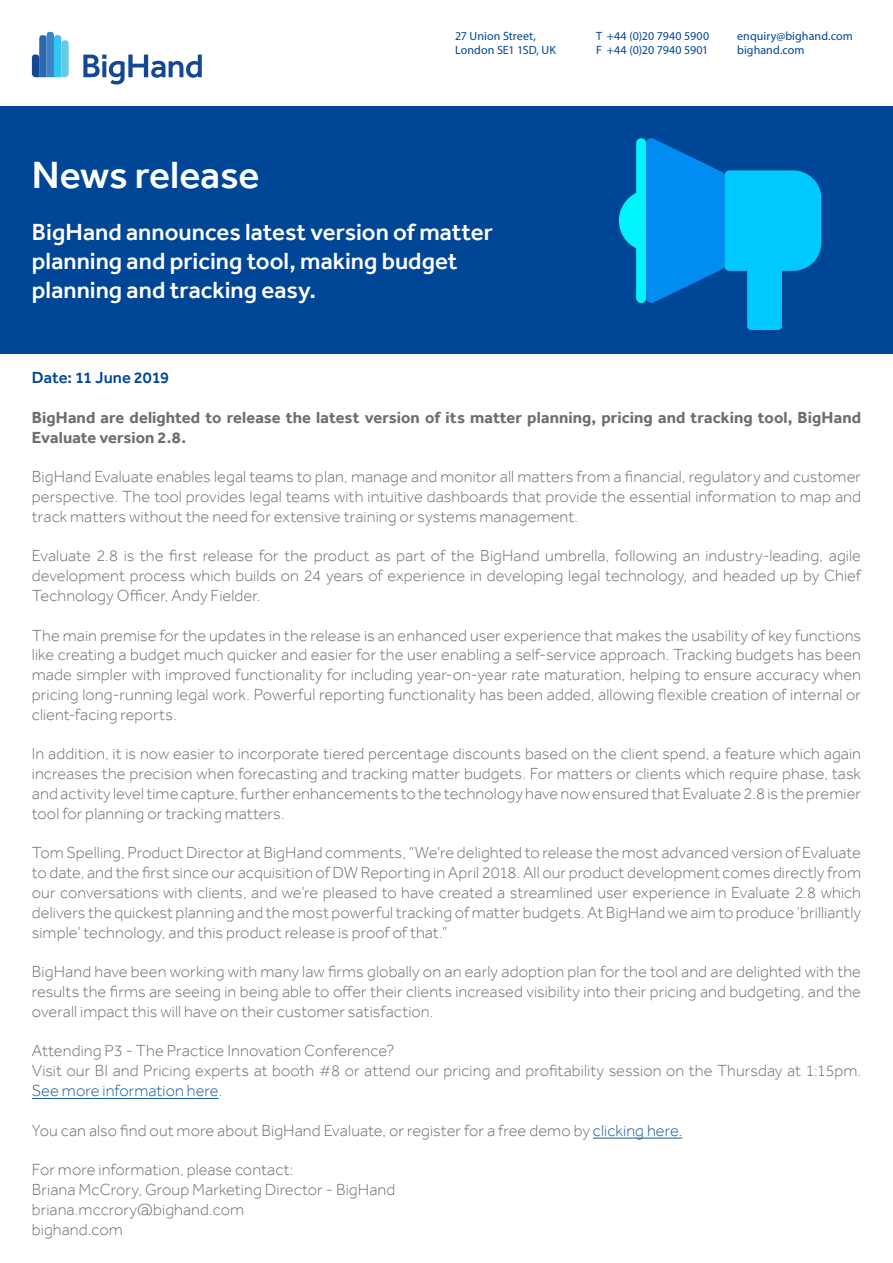
<style>
.page{position:relative;width:893px;height:1263px;background:#fff}
.page>*{position:absolute;margin:0;border:0;box-sizing:border-box;transform-origin:0 0}
.t1{font:500 39px "Effra";color:#fff}
.t2{font:500 24px/28.8px "Effra";color:#fff}
.t3{font:300 16.5px/19.8px "Effra";letter-spacing:.005em;color:#6d6e71;text-align:justify}
.t4{font:700 16.5px/19.8px "Effra";letter-spacing:.005em;color:#6d6e71}
.t5{font:500 16.5px "Effra";color:#004696}
.t6{font:12px/14.4px "Myriad Pro";letter-spacing:.005em;color:#004696}
.s1{color:#175d9e}
</style>
<div class="page">
<svg style="left:32px;top:32px;width:37px;height:45px"></svg>
<svg style="left:83px;top:55px;width:119px;height:29px"></svg>
<div style="left:0;top:106px;width:893px;height:248px;background:#004696"></div>
<svg style="left:619px;top:138px;width:202px;height:192px"></svg>
<hr style="left:32px;top:1098px;width:187px;height:1px;background:#175d9e">
<hr style="left:593px;top:1138px;width:89px;height:1px;background:#175d9e">
<p class="t6" style="left:455px;top:28px;width:102px">27 Union Street,<br>London SE1 1SD, UK</p>
<p class="t6" style="left:596px;top:28px;width:115px">T +44 (0)20 7940 5900<br>F +44 (0)20 7940 5901</p>
<p class="t6" style="left:737px;top:28px;width:117px">enquiry@bighand.com bighand.com</p>
<p class="t1" style="left:32px;top:151px;width:229px">News release</p>
<p class="t2" style="left:32px;top:218px;width:463px">BigHand announces latest version of matter planning and pricing tool, making budget planning and tracking easy.</p>
<p class="t5" style="left:32px;top:368px;width:139px">Date: 11 June 2019</p>
<p class="t4" style="left:32px;top:407px;width:831px">BigHand are delighted to release the latest version of its matter planning, pricing and tracking tool, BigHand<br>Evaluate version 2.8.</p>
<p class="t3" style="left:32px;top:467px;width:831px">BigHand Evaluate enables legal teams to plan, manage and monitor all matters from a financial, regulatory and customer perspective. The tool provides legal teams with intuitive dashboards that provide the essential information to map and track matters without the need for extensive training or systems management.</p>
<p class="t3" style="left:32px;top:546px;width:831px">Evaluate 2.8 is the first release for the product as part of the BigHand umbrella, following an industry-leading, agile development process which builds on 24 years of experience in developing legal technology, and headed up by Chief Technology Officer, Andy Fielder.</p>
<p class="t3" style="left:32px;top:625px;width:831px">The main premise for the updates in the release is an enhanced user experience that makes the usability of key functions like creating a budget much quicker and easier for the user enabling a self-service approach. Tracking budgets has been made simpler with improved functionality for including year-on-year rate maturation, helping to ensure accuracy when pricing long-running legal work. Powerful reporting functionality has been added, allowing flexible creation of internal or client-facing reports.</p>
<p class="t3" style="left:32px;top:744px;width:831px">In addition, it is now easier to incorporate tiered percentage discounts based on the client spend, a feature which again increases the precision when forecasting and tracking matter budgets. For matters or clients which require phase, task and activity level time capture, further enhancements to the technology have now ensured that Evaluate 2.8 is the premier tool for planning or tracking matters.</p>
<p class="t3" style="left:32px;top:843px;width:831px">Tom Spelling, Product Director at BigHand comments, “We’re delighted to release the most advanced version of Evaluate to date, and the first since our acquisition of DW Reporting in April 2018. All our product development comes directly from our conversations with clients, and we’re pleased to have created a streamlined user experience in Evaluate 2.8 which delivers the quickest planning and the most powerful tracking of matter budgets. At BigHand we aim to produce ‘brilliantly simple’ technology, and this product release is proof of that.”</p>
<p class="t3" style="left:32px;top:962px;width:831px">BigHand have been working with many law firms globally on an early adoption plan for the tool and are delighted with the results the firms are seeing in being able to offer their clients increased visibility into their pricing and budgeting, and the overall impact this will have on their customer satisfaction.</p>
<p class="t3" style="left:32px;top:1041px;width:364px">Attending P3 - The Practice Innovation Conference?</p>
<p class="t3" style="left:32px;top:1061px;width:831px">Visit our BI and Pricing experts at booth #8 or attend our pricing and profitability session on the Thursday at 1:15pm.<br><span class="s1">See more information here</span>.</p>
<p class="t3" style="left:32px;top:1120px;width:652px">You can also find out more about BigHand Evaluate, or register for a free demo by <span class="s1">clicking here.</span></p>
<p class="t3" style="left:32px;top:1160px;width:263px">For more information, please contact:</p>
<p class="t3" style="left:32px;top:1179px;width:365px">Briana McCrory, Group Marketing Director - BigHand</p>
<p class="t3" style="left:32px;top:1199px;width:214px">briana.mccrory@bighand.com</p>
<p class="t3" style="left:32px;top:1219px;width:92px">bighand.com</p>
</div>
